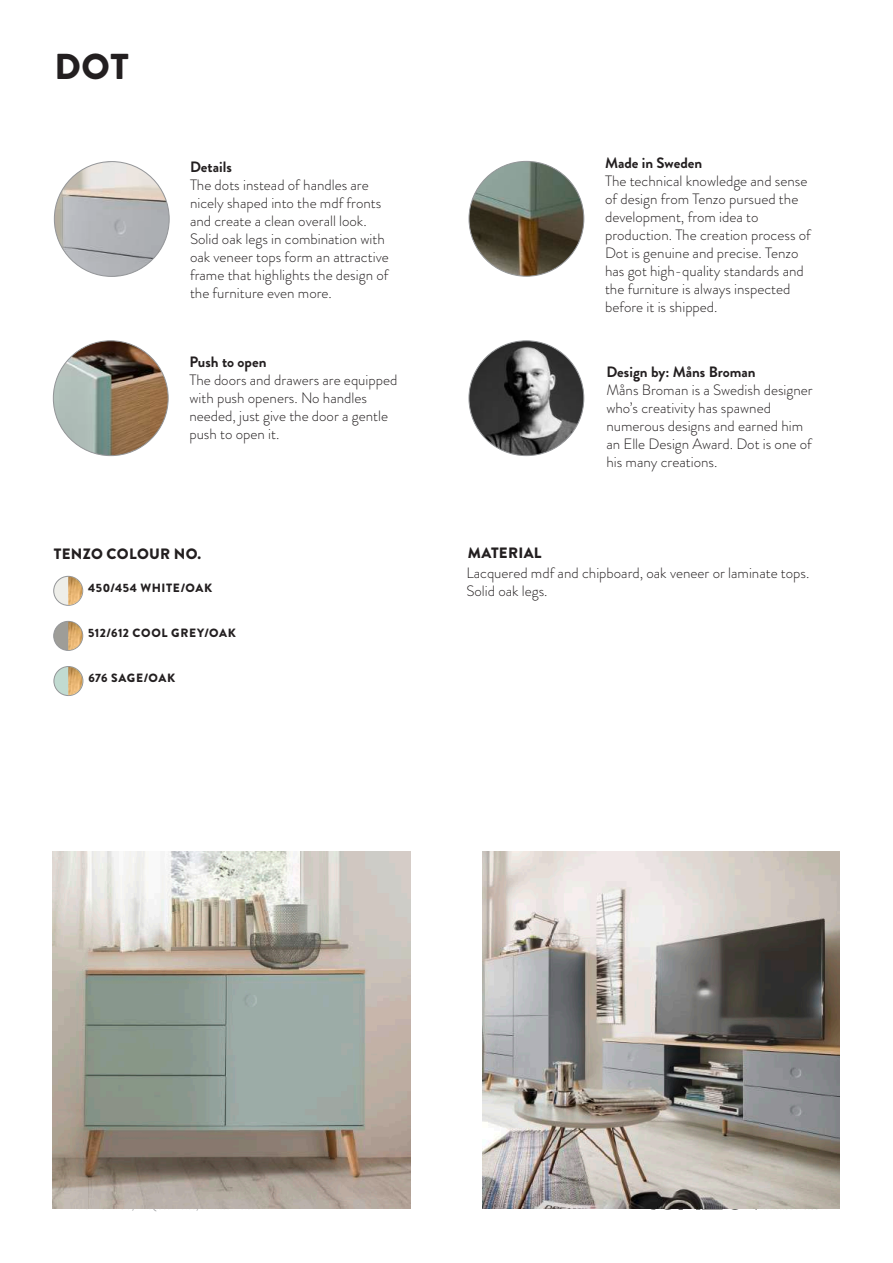
<style>
.page{position:relative;width:893px;height:1263px;background:#fff}
.page>*{position:absolute;margin:0;border:0;box-sizing:border-box;transform-origin:0 0}
.t1{font:900 36px "Brandon Grotesque";color:#231f20}
.t2{font:300 15px/18px "Brandon Grotesque";color:#231f20}
.t3{font:700 15px "Brandon Grotesque";color:#231f20}
.t4{font:900 15px "Brandon Grotesque";letter-spacing:.02em;color:#231f20}
.t5{font:900 12px "Brandon Grotesque";letter-spacing:.05em;color:#231f20}
</style>
<div class="page">
<img style="left:482px;top:851px;width:358px;height:358px">
<img style="left:53px;top:851px;width:357px;height:358px">
<div style="left:54px;top:666px;width:29px;height:29px;background:#c1dbd1;border-radius:50%"></div>
<div style="left:54px;top:666px;width:29px;height:30px;border:1px solid #939598;border-radius:50%"></div>
<div style="left:54px;top:621px;width:29px;height:29px;background:#9e9d98;border-radius:50%"></div>
<div style="left:53px;top:621px;width:30px;height:30px;border:1px solid #939598;border-radius:50%"></div>
<div style="left:54px;top:576px;width:29px;height:29px;background:#eeeee9;border-radius:50%"></div>
<div style="left:53px;top:576px;width:30px;height:30px;border:1px solid #939598;border-radius:50%"></div>
<img style="left:53px;top:341px;width:115px;height:115px;border-radius:57px">
<img style="left:469px;top:161px;width:115px;height:115px;border-radius:57px">
<img style="left:54px;top:162px;width:115px;height:114px;border-radius:57px">
<img style="left:469px;top:341px;width:115px;height:115px;border-radius:57px">
<img style="left:68px;top:577px;width:14px;height:28px">
<img style="left:68px;top:622px;width:14px;height:28px">
<img style="left:68px;top:667px;width:14px;height:28px">
<h1 class="t1" style="left:54px;top:42px;width:76px">DOT</h1>
<p class="t3" style="left:190px;top:157px;width:43px">Details</p>
<p class="t2" style="left:190px;top:176px;width:200px">The dots instead of handles are nicely shaped into the mdf fronts and create a clean overall look.<br>Solid oak legs in combination with oak veneer tops form an attractive frame that highlights the design of the furniture even more.</p>
<p class="t3" style="left:189px;top:352px;width:79px">Push to open</p>
<p class="t2" style="left:189px;top:371px;width:210px">The doors and drawers are equipped with push openers. No handles needed, just give the door a gentle push to open it.</p>
<p class="t4" style="left:54px;top:543px;width:149px">TENZO COLOUR NO.</p>
<p class="t4" style="left:468px;top:542px;width:75px">MATERIAL</p>
<p class="t3" style="left:605px;top:153px;width:99px">Made in Sweden</p>
<p class="t2" style="left:605px;top:172px;width:207px">The technical knowledge and sense of design from Tenzo pursued the development, from idea to production. The creation process of<br>Dot is genuine and precise. Tenzo has got high-quality standards and the furniture is always inspected before it is shipped.</p>
<p class="t3" style="left:606px;top:361px;width:151px">Design by: Måns Broman</p>
<p class="t2" style="left:606px;top:381px;width:208px">Måns Broman is a Swedish designer who’s creativity has spawned numerous designs and earned him an Elle Design Award. Dot is one of his many creations.</p>
<p class="t5" style="left:88px;top:579px;width:125px">450/454 WHITE/OAK</p>
<p class="t5" style="left:88px;top:625px;width:149px">512/612 COOL GREY/OAK</p>
<p class="t5" style="left:88px;top:670px;width:88px">676 SAGE/OAK</p>
<p class="t2" style="left:466px;top:564px;width:345px">Lacquered mdf and chipboard, oak veneer or laminate tops.<br>Solid oak legs.</p>
</div>
